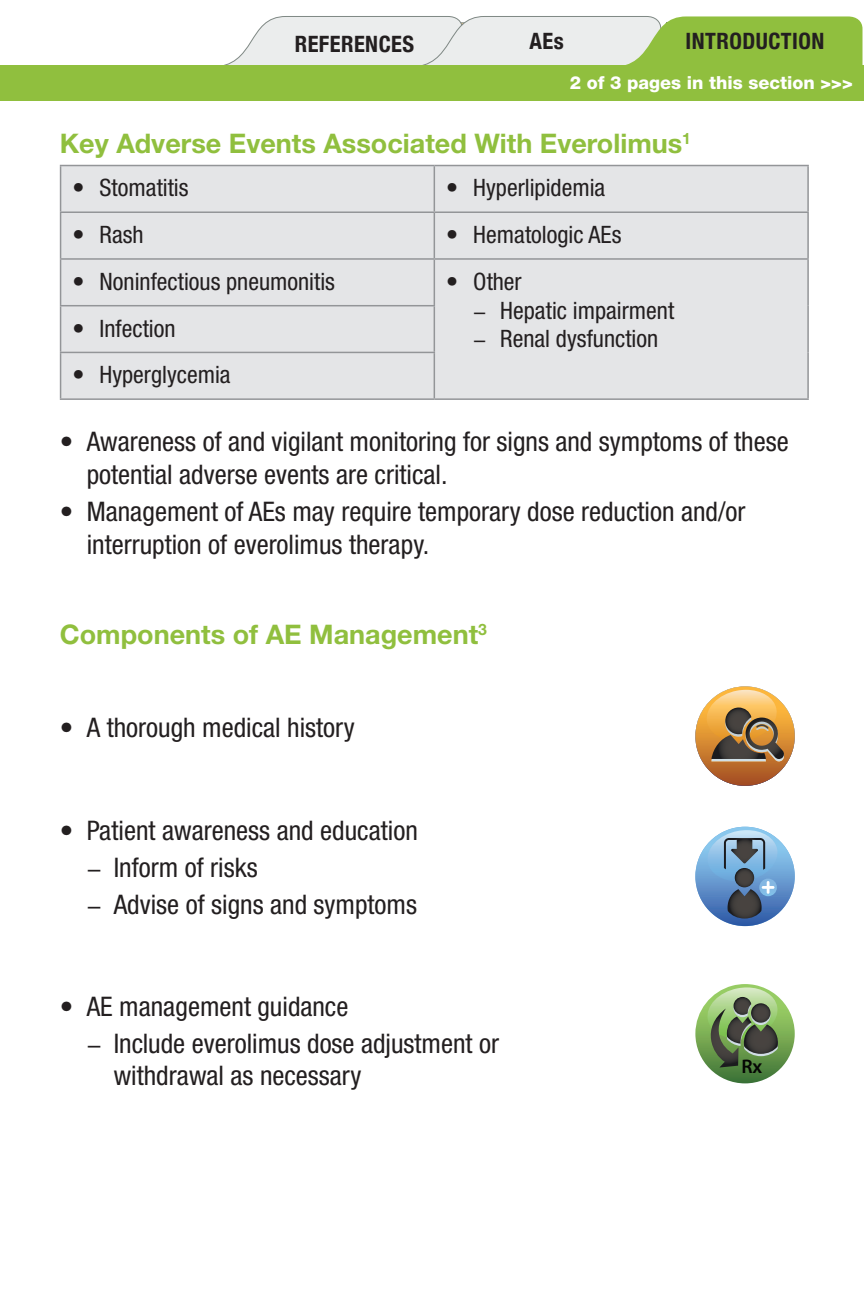
<style>
.page{position:relative;width:864px;height:1296px;background:#fff}
.page>*{position:absolute;margin:0;border:0;box-sizing:border-box;transform-origin:0 0}
.t1{font:condensed 27px/36.6px "Helvetica Neue";color:#231f20}
.t2{font:700 27px "Helvetica Neue";color:#90bf3e}
.t3{font:condensed 24px/28.8px "Helvetica Neue";color:#231f20}
.tab{font:700 condensed 22.5px "Helvetica Neue";letter-spacing:.02em;color:#231f20}
.t4{font:600 19.8px "Myriad Pro";color:#050504}
.table_text{font:800 18px "Helvetica Neue";color:#fff}
</style>
<div class="page">
<div style="left:61px;top:166px;width:746px;height:232px;background:#e4e5e7"></div>
<hr style="left:60px;top:211px;width:374px;height:2px;background:#939598">
<hr style="left:434px;top:211px;width:375px;height:2px;background:#939598">
<hr style="left:60px;top:258px;width:374px;height:2px;background:#939598">
<hr style="left:434px;top:258px;width:375px;height:2px;background:#939598">
<hr style="left:60px;top:305px;width:375px;height:1px;background:#939598">
<hr style="left:60px;top:352px;width:375px;height:1px;background:#939598">
<hr style="left:60px;top:398px;width:374px;height:2px;background:#939598">
<hr style="left:434px;top:398px;width:375px;height:2px;background:#939598">
<hr style="left:60px;top:165px;width:374px;height:1px;background:#939598">
<hr style="left:434px;top:165px;width:375px;height:1px;background:#939598">
<hr style="left:807px;top:166px;width:2px;height:45px;background:#939598">
<hr style="left:807px;top:213px;width:2px;height:45px;background:#939598">
<hr style="left:807px;top:260px;width:2px;height:46px;background:#939598">
<hr style="left:807px;top:306px;width:2px;height:46px;background:#939598">
<hr style="left:807px;top:352px;width:2px;height:46px;background:#939598">
<hr style="left:60px;top:166px;width:1px;height:45px;background:#939598">
<hr style="left:60px;top:213px;width:1px;height:45px;background:#939598">
<hr style="left:60px;top:260px;width:1px;height:45px;background:#939598">
<hr style="left:60px;top:306px;width:1px;height:46px;background:#939598">
<hr style="left:60px;top:353px;width:1px;height:45px;background:#939598">
<hr style="left:434px;top:166px;width:1px;height:45px;background:#939598">
<hr style="left:434px;top:213px;width:1px;height:45px;background:#939598">
<hr style="left:434px;top:260px;width:1px;height:45px;background:#939598">
<hr style="left:434px;top:306px;width:1px;height:46px;background:#939598">
<hr style="left:434px;top:353px;width:1px;height:45px;background:#939598">
<svg style="left:695px;top:686px;width:100px;height:100px"></svg>
<svg style="left:695px;top:827px;width:100px;height:99px"></svg>
<svg style="left:695px;top:984px;width:100px;height:99px"></svg>
<svg style="left:224px;top:16px;width:639px;height:49px;background:#ccddb3"></svg>
<div style="left:0;top:65px;width:864px;height:36px;background:#90bf3e"></div>
<p class="tab" style="left:295px;top:31px;width:121px">REFERENCES</p>
<p class="tab" style="left:530px;top:28px;width:36px">AEs</p>
<p class="tab" style="left:686px;top:28px;width:140px">INTRODUCTION</p>
<p class="table_text" style="left:570px;top:72px;width:285px">2 of 3 pages in this section &gt;&gt;&gt;</p>
<p class="tab" style="left:709px;top:36px;width:94px">Infections</p>
<p class="t2" style="left:60px;top:126px;width:633px">Key Adverse Events Associated With Everolimus<sup>1</sup></p>
<p class="t3" style="left:73px;top:173px;width:118px">• Stomatitis</p>
<p class="t3" style="left:446px;top:173px;width:160px">• Hyperlipidemia</p>
<p class="t3" style="left:73px;top:220px;width:72px">• Rash</p>
<p class="t3" style="left:446px;top:220px;width:177px">• Hematologic AEs</p>
<p class="t3" style="left:73px;top:267px;width:264px">• Noninfectious pneumonitis</p>
<p class="t3" style="left:473px;top:267px;width:202px;text-indent:-27px">• Other<br>− Hepatic impairment − Renal dysfunction</p>
<p class="t3" style="left:73px;top:314px;width:104px">• Infection</p>
<p class="t3" style="left:73px;top:360px;width:160px">• Hyperglycemia</p>
<p class="t1" style="left:87px;top:425px;width:703px;line-height:33px;text-indent:-27px">• Awareness of and vigilant monitoring for signs and symptoms of these potential adverse events are critical.</p>
<p class="t1" style="left:87px;top:495px;width:660px;line-height:33px;text-indent:-27px">• Management of AEs may require temporary dose reduction and/or interruption of everolimus therapy.</p>
<p class="t2" style="left:60px;top:618px;width:429px">Components of AE Management<sup>3</sup></p>
<p class="t1" style="left:60px;top:709px;width:296px">• A thorough medical history</p>
<p class="t1" style="left:87px;top:812px;width:333px;text-indent:-27px">• Patient awareness and education − Inform of risks<br>− Advise of signs and symptoms</p>
<p class="t1" style="left:87px;top:988px;width:414px;text-indent:-27px">• AE management guidance<br>− Include everolimus dose adjustment or</p>
<p class="t1" style="left:114px;top:1057px;width:249px">withdrawal as necessary</p>
<p class="t4" style="left:741px;top:1054px;width:22px">Rx</p>
</div>
